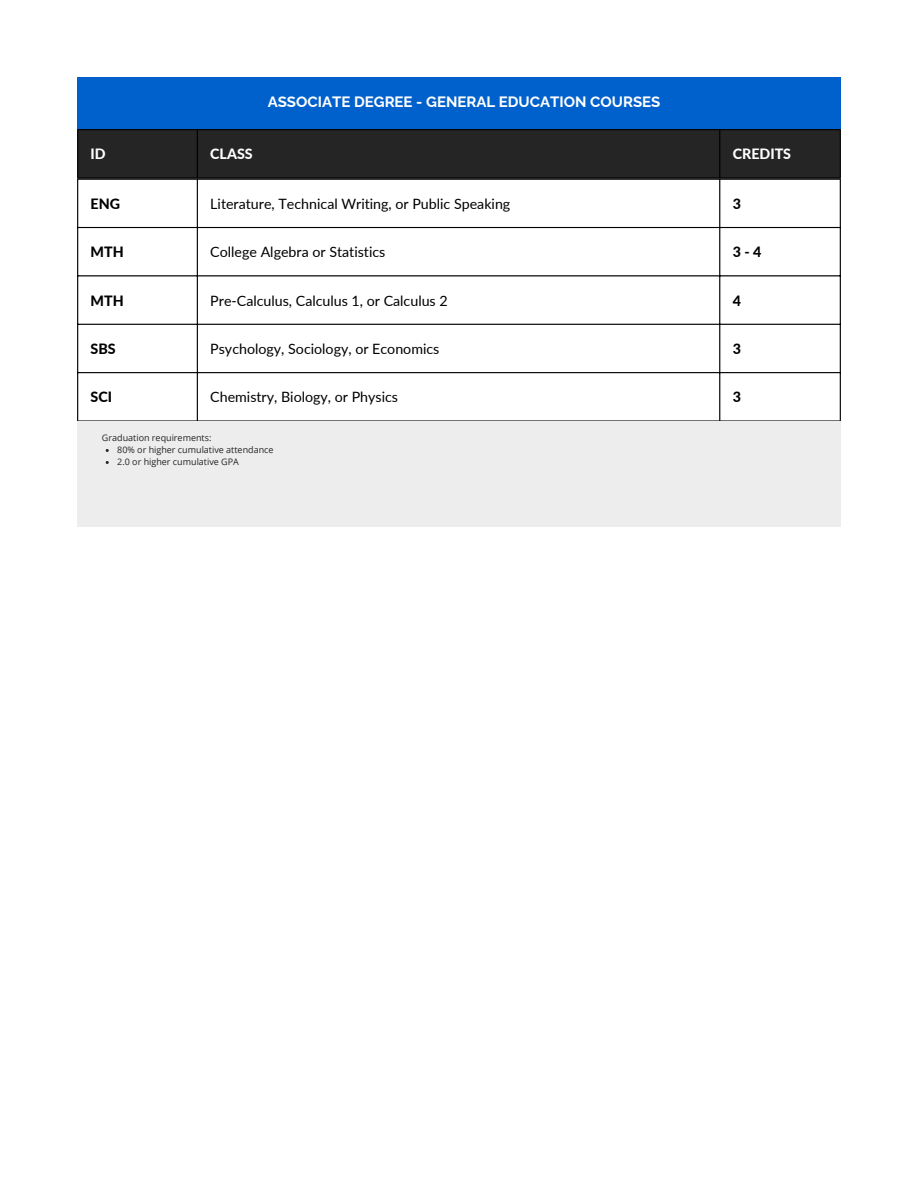
<style>
.page{position:relative;width:918px;height:1188px;background:#fff}
.page>*{position:absolute;margin:0;border:0;box-sizing:border-box;transform-origin:0 0}
.t1{font:700 15px "Raleway";color:#fff}
.t2{font:14.25px "Lato";color:#000}
.t3{font:800 14.25px "Lato";color:#000}
.t4{font:800 14.25px "Lato";color:#fff}
.t5{font:9px "Open Sans";color:#252525}
</style>
<div class="page">
<div style="left:77px;top:77px;width:764px;height:52px;background:#0061cc"></div>
<hr style="left:77px;top:180px;width:1px;height:240px;background:#000">
<hr style="left:197px;top:180px;width:1px;height:240px;background:#000">
<hr style="left:719px;top:180px;width:1px;height:240px;background:#000">
<hr style="left:840px;top:180px;width:1px;height:240px;background:#000">
<hr style="left:77px;top:179px;width:764px;height:1px;background:#000">
<hr style="left:77px;top:227px;width:764px;height:1px;background:#000">
<hr style="left:77px;top:275px;width:764px;height:1px;background:#000">
<hr style="left:77px;top:324px;width:764px;height:1px;background:#000">
<hr style="left:77px;top:372px;width:764px;height:1px;background:#000">
<hr style="left:77px;top:420px;width:764px;height:2px;background:#000">
<div style="left:78px;top:130px;width:762px;height:47px;background:#252525"></div>
<hr style="left:77px;top:130px;width:1px;height:47px;background:#000">
<hr style="left:197px;top:130px;width:1px;height:47px;background:#000">
<hr style="left:719px;top:130px;width:1px;height:47px;background:#000">
<hr style="left:840px;top:130px;width:1px;height:47px;background:#000">
<hr style="left:77px;top:129px;width:764px;height:1px;background:#000">
<hr style="left:77px;top:177px;width:764px;height:2px;background:#000">
<div style="left:77px;top:422px;width:764px;height:105px;background:#ededed"></div>
<p class="t1" style="left:268px;top:93px;width:394px">ASSOCIATE DEGREE - GENERAL EDUCATION COURSES</p>
<p class="t4" style="left:91px;top:145px;width:17px">ID</p>
<p class="t4" style="left:210px;top:145px;width:44px">CLASS</p>
<p class="t4" style="left:733px;top:145px;width:60px">CREDITS</p>
<h1 class="t3" style="left:91px;top:195px;width:31px">ENG</h1>
<p class="t2" style="left:210px;top:195px;width:302px">Literature, Technical Writing, or Public Speaking</p>
<p class="t3" style="left:733px;top:195px;width:10px">3</p>
<p class="t3" style="left:91px;top:243px;width:35px">MTH</p>
<p class="t2" style="left:210px;top:243px;width:177px">College Algebra or Statistics</p>
<p class="t3" style="left:733px;top:243px;width:30px">3-4</p>
<p class="t3" style="left:91px;top:292px;width:35px">MTH</p>
<p class="t2" style="left:210px;top:292px;width:239px">Pre-Calculus, Calculus 1, or Calculus 2</p>
<p class="t3" style="left:733px;top:292px;width:10px">4</p>
<p class="t3" style="left:91px;top:340px;width:27px">SBS</p>
<p class="t2" style="left:210px;top:340px;width:231px">Psychology, Sociology, or Economics</p>
<p class="t3" style="left:733px;top:340px;width:10px">3</p>
<p class="t3" style="left:91px;top:388px;width:23px">SCI</p>
<p class="t2" style="left:210px;top:388px;width:189px">Chemistry, Biology, or Physics</p>
<p class="t3" style="left:733px;top:388px;width:10px">3</p>
<p class="t5" style="left:102px;top:432px;width:111px">Graduation requirements:</p>
<p class="t5" style="left:117px;top:444px;width:158px">80% or higher cumulative attendance</p>
<p class="t5" style="left:117px;top:456px;width:123px">2.0 or higher cumulative GPA</p>
</div>
